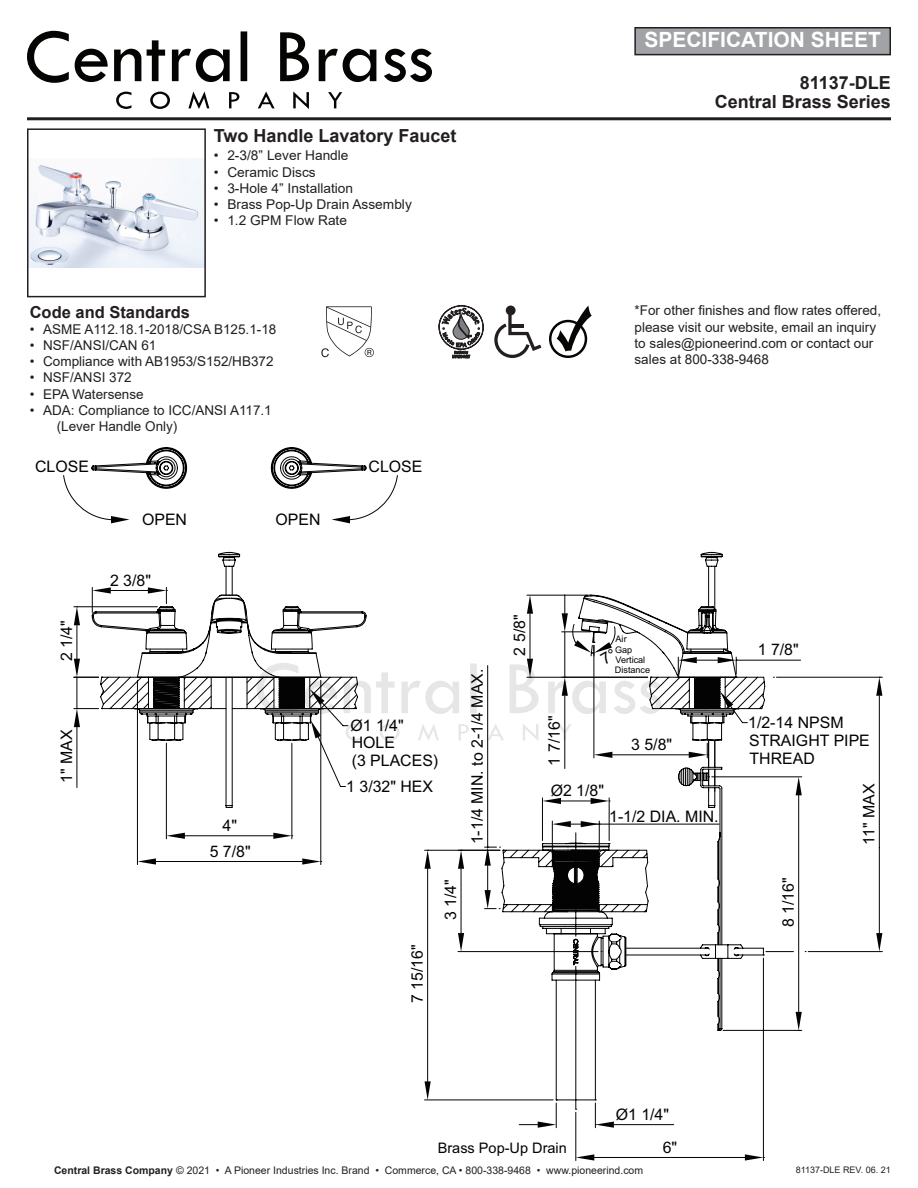
<style>
.page{position:relative;width:918px;height:1188px;background:#fff}
.page>*{position:absolute;margin:0;border:0;box-sizing:border-box;transform-origin:0 0}
.t1{font:700 21px "Arial";color:#fff}
.t2{font:700 18px "Arial";color:#231f20}
.t3{font:700 16.5px "Arial";color:#231f20}
.t4{font:15.9px/18.1px "Arial";color:#030303}
.t5{font:14.55px "Arial";color:#030303}
.t6{font:13.5px/16.2px "Arial";color:#231f20}
.t7{font:10.5px "Arial";color:#231f20}
.t8{font:9.15px/10.4px "Arial";color:#030303}
.t9{font:9px "Arial";color:#231f20}
.s1{font-weight:700}
</style>
<div class="page">
<svg style="left:649px;top:952px;width:115px;height:79px"></svg>
<hr style="left:614px;top:1124px;width:60px;height:1px;background:#030303">
<hr style="left:425px;top:1099px;width:128px;height:1px;background:#030303">
<hr style="left:427px;top:869px;width:1px;height:212px;background:#030303">
<svg style="left:425px;top:1081px;width:6px;height:19px"></svg>
<hr style="left:575px;top:1112px;width:1px;height:49px;background:#030303">
<hr style="left:763px;top:958px;width:1px;height:203px;background:#030303">
<hr style="left:594px;top:1157px;width:151px;height:1px;background:#030303">
<svg style="left:576px;top:1154px;width:18px;height:7px"></svg>
<svg style="left:485px;top:952px;width:164px;height:176px"></svg>
<svg style="left:745px;top:1154px;width:19px;height:7px"></svg>
<hr style="left:723px;top:1030px;width:79px;height:1px;background:#030303">
<hr style="left:798px;top:795px;width:1px;height:217px;background:#030303">
<svg style="left:796px;top:1012px;width:6px;height:19px"></svg>
<svg style="left:763px;top:952px;width:30px;height:4px"></svg>
<svg style="left:880px;top:933px;width:2px;height:19px"></svg>
<svg style="left:880px;top:677px;width:2px;height:19px"></svg>
<svg style="left:136px;top:659px;width:744px;height:293px"></svg>
<svg style="left:63px;top:475px;width:13px;height:29px"></svg>
<svg style="left:76px;top:447px;width:291px;height:140px"></svg>
<hr style="left:27px;top:117px;width:864px;height:3px;background:#231f20">
<img style="left:30px;top:159px;width:173px;height:108px">
<div style="left:27px;top:128px;width:179px;height:169px;border:2px solid #231f20"></div>
<div style="left:635px;top:28px;width:255px;height:27px;background:#a1a3a6"></div>
<div style="left:634px;top:27px;width:257px;height:28px;border:2px solid #231f20"></div>
<svg style="left:321px;top:306px;width:53px;height:51px"></svg>
<svg style="left:439px;top:306px;width:44px;height:52px"></svg>
<svg style="left:494px;top:314px;width:47px;height:44px"></svg>
<div style="left:506px;top:306px;width:10px;height:9px;background:#231f20;border-radius:50%"></div>
<svg style="left:557px;top:306px;width:35px;height:45px"></svg>
<div style="left:549px;top:320px;width:38px;height:38px;border:2px solid #050504;border-radius:50%"></div>
<svg style="left:280px;top:32px;width:152px;height:50px"></svg>
<svg style="left:27px;top:31px;width:220px;height:52px"></svg>
<svg style="left:116px;top:91px;width:226px;height:18px"></svg>
<svg style="left:73px;top:587px;width:693px;height:221px"></svg>
<h1 class="t1" style="left:644px;top:25px;width:238px">SPECIFICATION SHEET</h1>
<h2 class="t2" style="left:800px;top:70px;width:93px">81137-DLE</h2>
<h2 class="t2" style="left:214px;top:123px;width:244px">Two Handle Lavatory Faucet</h2>
<p class="t6" style="left:214px;top:147px;width:136px">• 2-3/8” Lever Handle</p>
<p class="t6" style="left:214px;top:164px;width:103px">• Ceramic Discs</p>
<p class="t6" style="left:214px;top:180px;width:141px">• 3-Hole 4” Installation</p>
<p class="t6" style="left:214px;top:196px;width:200px">• Brass Pop-Up Drain Assembly</p>
<p class="t6" style="left:214px;top:212px;width:135px">• 1.2 GPM Flow Rate</p>
<h2 class="t2" style="left:715px;top:89px;width:178px">Central Brass Series</h2>
<p class="t3" style="left:30px;top:300px;width:162px">Code and Standards</p>
<p class="t6" style="left:30px;top:321px;width:248px">• ASME A112.18.1-2018/CSA B125.1-18</p>
<p class="t6" style="left:30px;top:337px;width:128px">• NSF/ANSI/CAN 61</p>
<p class="t6" style="left:30px;top:353px;width:245px">• Compliance with AB1953/S152/HB372</p>
<p class="t6" style="left:30px;top:369px;width:104px">• NSF/ANSI 372</p>
<p class="t6" style="left:30px;top:386px;width:116px">• EPA Watersense</p>
<p class="t6" style="left:57px;top:402px;width:217px;text-indent:-27px">• ADA: Compliance to ICC/ANSI A117.1 (Lever Handle Only)</p>
<p class="t4" style="left:35px;top:458px;width:55px">CLOSE</p>
<p class="t4" style="left:58px;top:661px;width:42px;rotate:-90deg">2 1/4"</p>
<p class="t4" style="left:142px;top:511px;width:47px">OPEN</p>
<p class="t4" style="left:110px;top:571px;width:42px">2 3/8"</p>
<p class="t4" style="left:276px;top:511px;width:47px">OPEN</p>
<p class="t4" style="left:58px;top:783px;width:55px;rotate:-90deg">1" MAX</p>
<p class="t4" style="left:210px;top:813px;width:42px;line-height:25.5px;text-align:center">4"<br>5 7/8"</p>
<p class="t4" style="left:369px;top:458px;width:55px">CLOSE</p>
<p class="t4" style="left:350px;top:717px;width:55px">Ø1 1/4"</p>
<p class="t4" style="left:352px;top:733px;width:88px">HOLE<br>(3 PLACES)</p>
<p class="t4" style="left:346px;top:777px;width:88px">1 3/32" HEX</p>
<p class="t4" style="left:468px;top:844px;width:177px;rotate:-90deg">1-1/4 MIN. to 2-1/4 MAX.</p>
<p class="t4" style="left:408px;top:1003px;width:60px;rotate:-90deg">7 15/16"</p>
<p class="t4" style="left:442px;top:920px;width:42px;rotate:-90deg">3 1/4"</p>
<p class="t6" style="left:635px;top:302px;width:248px">*For other finishes and flow rates offered, please visit our website, email an inquiry to sales@pioneerind.com or contact our sales at 800-338-9468</p>
<p class="t4" style="left:511px;top:656px;width:42px;rotate:-90deg">2 5/8"</p>
<p class="t8" style="left:615px;top:634px;width:37px">Air<br>Gap<br>Vertical<br>Distance</p>
<p class="t4" style="left:545px;top:766px;width:51px;rotate:-90deg">1 7/16"</p>
<p class="t4" style="left:551px;top:782px;width:55px">Ø2 1/8"</p>
<p class="t4" style="left:631px;top:735px;width:42px">3 5/8"</p>
<p class="t4" style="left:609px;top:808px;width:111px">1-1/2 DIA. MIN.</p>
<p class="t4" style="left:758px;top:641px;width:42px">1 7/8"</p>
<p class="t4" style="left:748px;top:714px;width:123px">1/2-14 NPSM<br>STRAIGHT PIPE<br>THREAD</p>
<p class="t4" style="left:779px;top:927px;width:51px;rotate:-90deg">8 1/16"</p>
<p class="t4" style="left:860px;top:845px;width:62px;rotate:-90deg">11" MAX</p>
<p class="t4" style="left:616px;top:1105px;width:55px">Ø1 1/4"</p>
<p class="t5" style="left:438px;top:1138px;width:131px">Brass Pop-Up Drain</p>
<p class="t7" style="left:54px;top:1163px;width:591px"><span class="s1">Central Brass Company</span> © 2021 • A Pioneer Industries Inc. Brand • Commerce, CA • 800-338-9468 • www.pioneerind.com</p>
<p class="t4" style="left:663px;top:1138px;width:16px">6"</p>
<p class="t9" style="left:796px;top:1164px;width:97px">81137-DLE REV. 06. 21</p>
</div>
